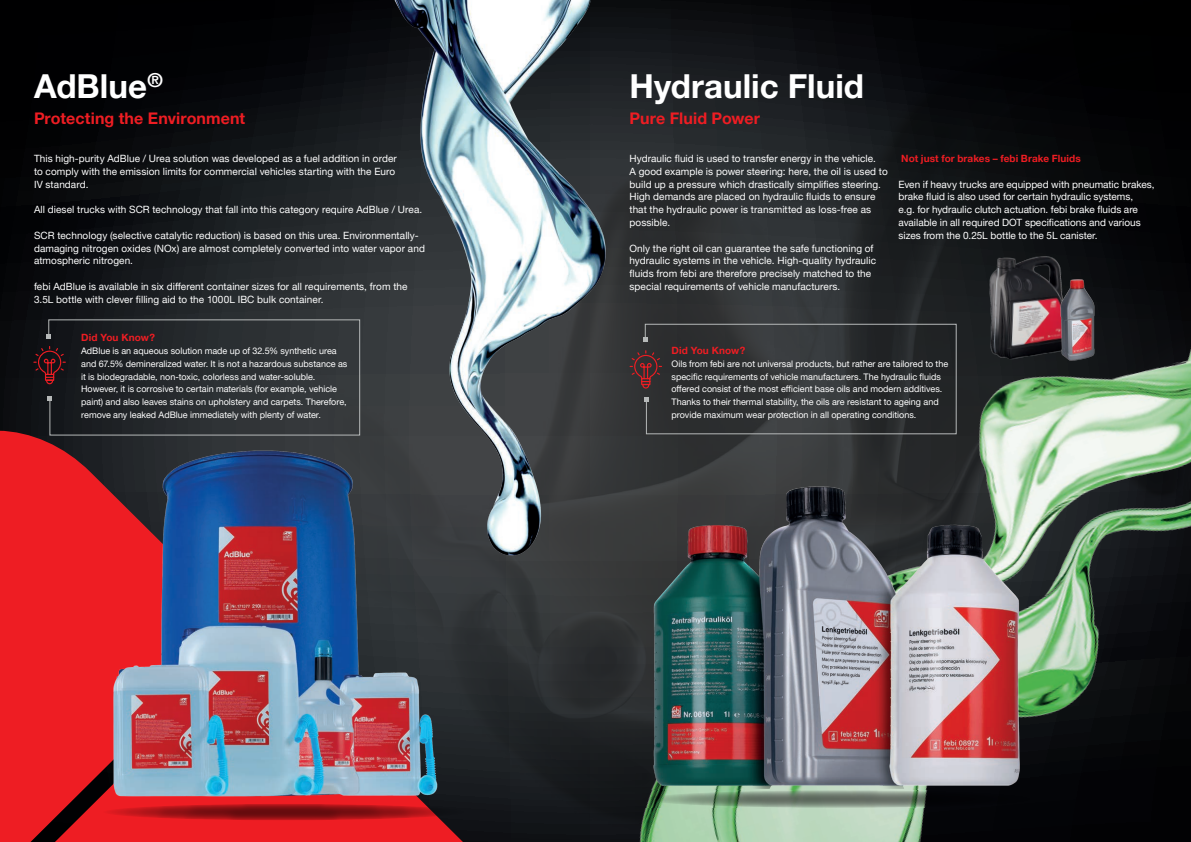
<style>
.page{position:relative;width:1191px;height:842px;background:#fff}
.page>*{position:absolute;margin:0;border:0;box-sizing:border-box;transform-origin:0 0}
.t1{font:700 33px "Helvetica Neue World 75";color:#fff}
.t2{font:700 16px "Helvetica Neue World 75";letter-spacing:.005em;color:#ee1d23}
.t3{font:10px/12.8px "Helvetica Neue World 55 Roman";letter-spacing:.005em;color:#fff}
.t4{font:700 10px "Helvetica Neue World 75";letter-spacing:.01em;color:#ee1d23}
.t5{font:9px/12.8px "Helvetica Neue World 55 Roman";color:#fff}
</style>
<div class="page">
<img style="left:0;top:0;width:1191px;height:639px">
<svg style="left:33px;top:319px;width:237px;height:112px;background:#252629"></svg>
<svg style="left:0;top:415px;width:247px;height:427px;background:#c11e23"></svg>
<svg style="left:8px;top:639px;width:492px;height:203px;background:#ba1c21"></svg>
<img style="left:270px;top:0;width:401px;height:626px">
<svg style="left:102px;top:804px;width:363px;height:16px;background:#941215"></svg>
<img style="left:81px;top:431px;width:390px;height:370px">
<img style="left:500px;top:254px;width:691px;height:588px">
<svg style="left:641px;top:790px;width:390px;height:18px;background:#607062"></svg>
<img style="left:641px;top:405px;width:404px;height:383px">
<img style="left:983px;top:252px;width:90px;height:113px">
<img style="left:1051px;top:278px;width:49px;height:84px">
<h1 class="t1" style="left:34px;top:67px;width:130px">AdBlue<sup>®</sup></h1>
<h1 class="t1" style="left:629px;top:67px;width:236px">Hydraulic Fluid</h1>
<h2 class="t2" style="left:34px;top:109px;width:213px">Protecting the Environment</h2>
<h2 class="t2" style="left:629px;top:109px;width:132px">Pure Fluid Power</h2>
<p class="t3" style="left:34px;top:152px;width:364px">This high-purity AdBlue / Urea solution was developed as a fuel addition in order to comply with the emission limits for commercial vehicles starting with the Euro<br>IV standard.</p>
<p class="t3" style="left:34px;top:203px;width:390px">All diesel trucks with SCR technology that fall into this category require AdBlue / Urea.</p>
<p class="t3" style="left:34px;top:229px;width:392px">SCR technology (selective catalytic reduction) is based on this urea. Environmentally&shy;damaging nitrogen oxides (NOx) are almost completely converted into water vapor and atmospheric nitrogen.</p>
<p class="t3" style="left:34px;top:280px;width:375px">febi AdBlue is available in six different container sizes for all requirements, from the<br>3.5L bottle with clever filling aid to the 1000L IBC bulk container.</p>
<p class="t3" style="left:629px;top:152px;width:260px">Hydraulic fluid is used to transfer energy in the vehicle.<br>A good example is power steering: here, the oil is used to build up a pressure which drastically simplifies steering.<br>High demands are placed on hydraulic fluids to ensure that the hydraulic power is transmitted as loss-free as possible.</p>
<p class="t3" style="left:629px;top:242px;width:248px">Only the right oil can guarantee the safe functioning of hydraulic systems in the vehicle. High-quality hydraulic fluids from febi are therefore precisely matched to the special requirements of vehicle manufacturers.</p>
<p class="t4" style="left:901px;top:153px;width:181px">Not just for brakes – febi Brake Fluids</p>
<p class="t3" style="left:898px;top:178px;width:258px">Even if heavy trucks are equipped with pneumatic brakes, brake fluid is also used for certain hydraulic systems,<br>e.g. for hydraulic clutch actuation. febi brake fluids are available in all required DOT specifications and various sizes from the 0.25L bottle to the 5L canister.</p>
<p class="t4" style="left:81px;top:332px;width:75px">Did You Know?</p>
<p class="t5" style="left:81px;top:345px;width:268px">AdBlue is an aqueous solution made up of 32.5% synthetic urea and 67.5% demineralized water. It is not a hazardous substance as it is biodegradable, non-toxic, colorless and water-soluble.<br>However, it is corrosive to certain materials (for example, vehicle paint) and also leaves stains on upholstery and carpets. Therefore, remove any leaked AdBlue immediately with plenty of water.</p>
<p class="t4" style="left:671px;top:345px;width:75px">Did You Know?</p>
<p class="t5" style="left:671px;top:357px;width:278px">Oils from febi are not universal products, but rather are tailored to the specific requirements of vehicle manufacturers. The hydraulic fluids offered consist of the most efficient base oils and modern additives.<br>Thanks to their thermal stability, the oils are resistant to ageing and provide maximum wear protection in all operating conditions.</p>
</div>
